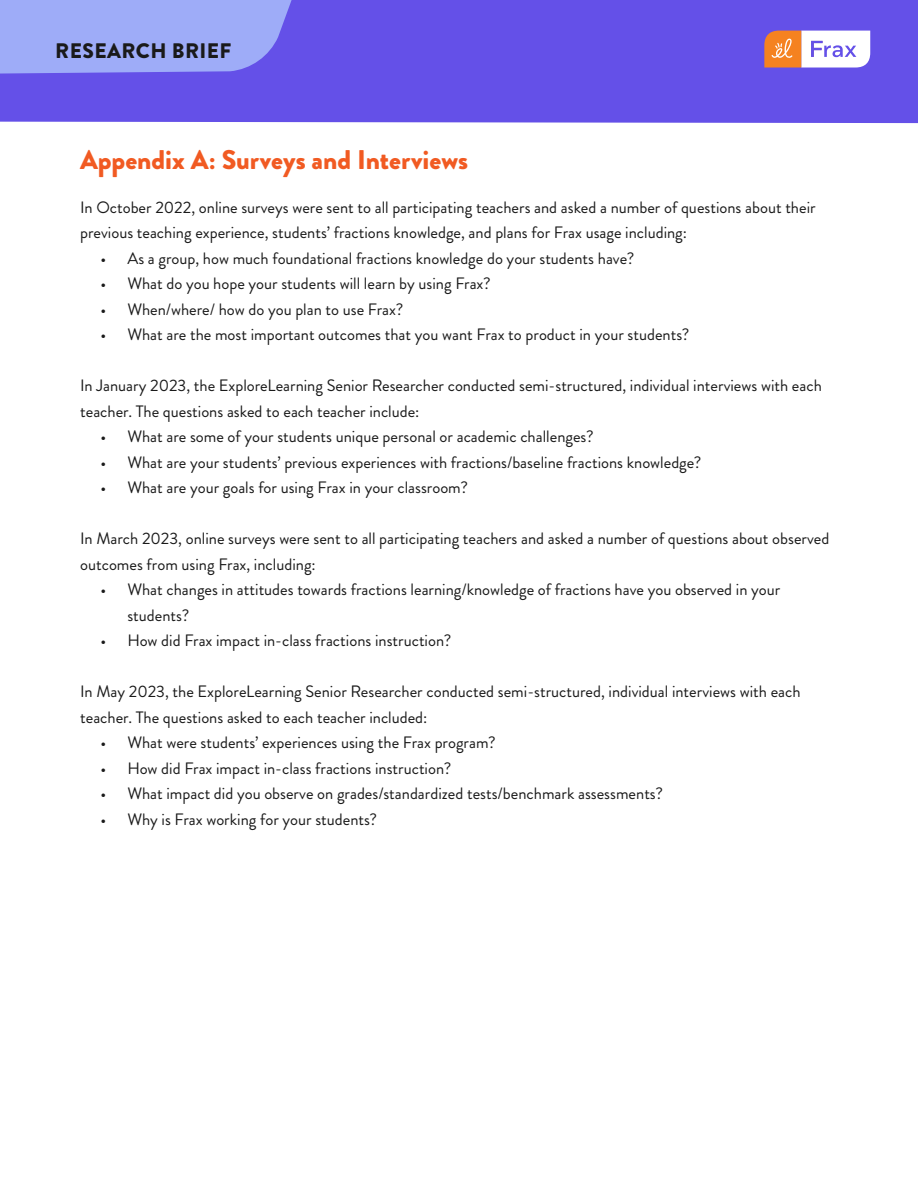
<style>
.page{position:relative;width:918px;height:1188px;background:#fff}
.page>*{position:absolute;margin:0;border:0;box-sizing:border-box;transform-origin:0 0}
.t1{font:900 27px "Brandon Grotesque";color:#f15a22}
.t2{font:900 21px "Brandon Grotesque";letter-spacing:.02em;color:#1a1a1a}
.t3{font:16.5px/25.5px "Brandon Grotesque";color:#1a1a1a}
</style>
<div class="page">
<div style="left:0;top:0;width:918px;height:123px;background:#6450e8"></div>
<svg style="left:0;top:0;width:386px;height:76px;background:#8b8ef2"></svg>
<svg style="left:764px;top:31px;width:106px;height:37px"></svg>
<p class="t2" style="left:55px;top:36px;width:178px">RESEARCH BRIEF</p>
<p class="t1" style="left:80px;top:141px;width:389px">Appendix A: Surveys and Interviews</p>
<p class="t3" style="left:80px;top:194px;width:737px">In October 2022, online surveys were sent to all participating teachers and asked a number of questions about their previous teaching experience, students’ fractions knowledge, and plans for Frax usage including:</p>
<p class="t3" style="left:100px;top:245px;width:536px">• As a group, how much foundational fractions knowledge do your students have?</p>
<p class="t3" style="left:100px;top:271px;width:392px">• What do you hope your students will learn by using Frax?</p>
<p class="t3" style="left:100px;top:296px;width:304px">• When/where/ how do you plan to use Frax?</p>
<p class="t3" style="left:100px;top:322px;width:591px">• What are the most important outcomes that you want Frax to product in your students?</p>
<p class="t3" style="left:80px;top:373px;width:743px">In January 2023, the ExploreLearning Senior Researcher conducted semi-structured, individual interviews with each teacher. The questions asked to each teacher include:</p>
<p class="t3" style="left:100px;top:424px;width:495px">• What are some of your students unique personal or academic challenges?</p>
<p class="t3" style="left:100px;top:449px;width:603px">• What are your students’ previous experiences with fractions/baseline fractions knowledge?</p>
<p class="t3" style="left:100px;top:475px;width:369px">• What are your goals for using Frax in your classroom?</p>
<p class="t3" style="left:80px;top:526px;width:751px">In March 2023, online surveys were sent to all participating teachers and asked a number of questions about observed outcomes from using Frax, including:</p>
<p class="t3" style="left:127px;top:577px;width:654px;text-indent:-27px">• What changes in attitudes towards fractions learning/knowledge of fractions have you observed in your students?</p>
<p class="t3" style="left:100px;top:628px;width:353px">• How did Frax impact in-class fractions instruction?</p>
<p class="t3" style="left:80px;top:679px;width:722px">In May 2023, the ExploreLearning Senior Researcher conducted semi-structured, individual interviews with each teacher. The questions asked to each teacher included:</p>
<p class="t3" style="left:100px;top:730px;width:397px">• What were students’ experiences using the Frax program?</p>
<p class="t3" style="left:100px;top:755px;width:353px">• How did Frax impact in-class fractions instruction?</p>
<p class="t3" style="left:100px;top:781px;width:564px">• What impact did you observe on grades/standardized tests/benchmark assessments?</p>
<p class="t3" style="left:100px;top:806px;width:278px">• Why is Frax working for your students?</p>
</div>
